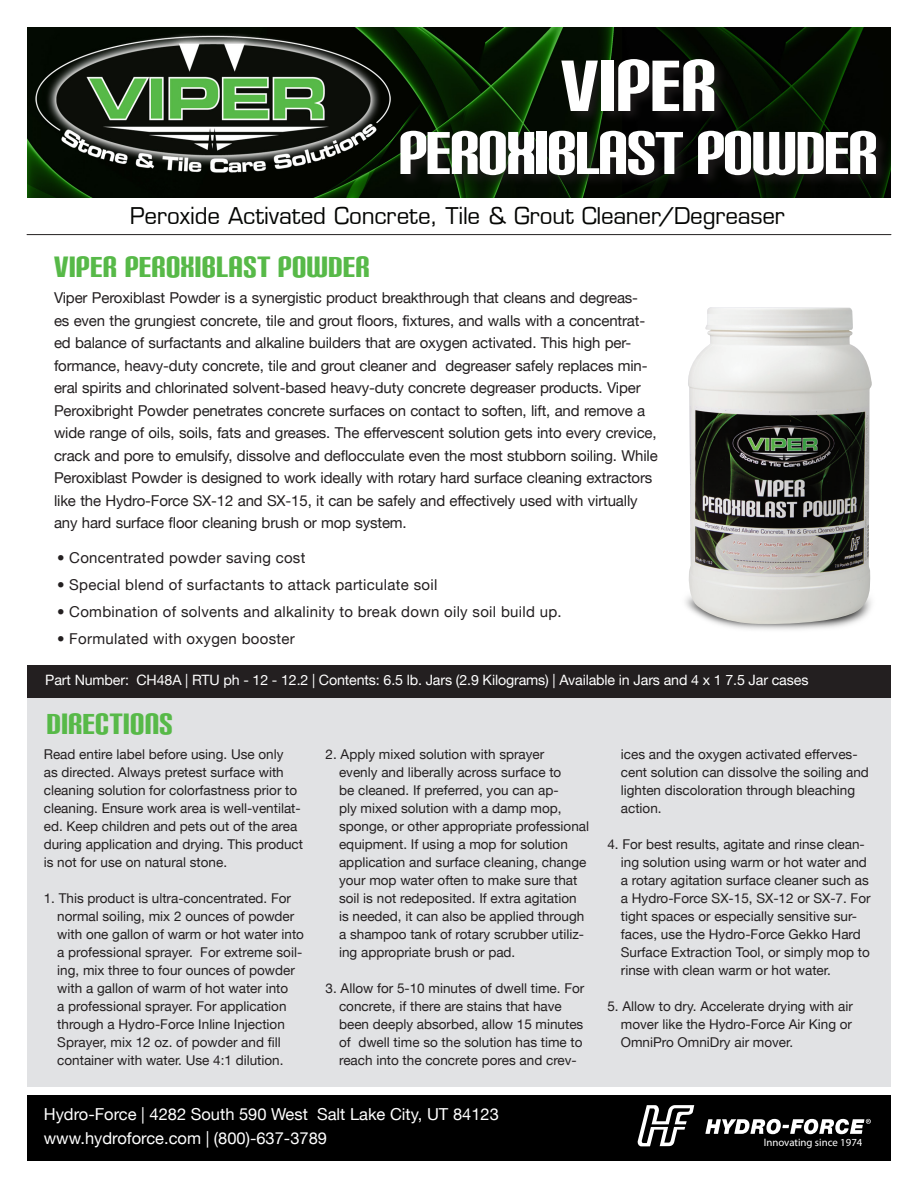
<style>
.page{position:relative;width:918px;height:1188px;background:#fff}
.page>*{position:absolute;margin:0;border:0;box-sizing:border-box;transform-origin:0 0}
.t1{font:86.4px "Carbon Block";color:#fff}
.t2{font:72px "Carbon Block";letter-spacing:-.02em;color:#fff}
.t3{font:28.5px "Carbon Bl";letter-spacing:.005em;color:#57b948}
.t4{font:22.5px "Eurostile";letter-spacing:-.01em;color:#040503}
.t5{font:16.5px "Helvetica Neue LT";color:#fff}
.t6{font:15px/22.5px "Helvetica Neue LT";letter-spacing:-.01em;color:#231f20}
.t7{font:15px "Helvetica Neue LT";letter-spacing:.02em;color:#231f20}
.t8{font:14.25px "Helvetica Neue LT";letter-spacing:-.01em;color:#fff}
.t9{font:13.5px/18px "Helvetica Neue LT";color:#231f20}
.t10{font:10.8px "Myriad Pro";color:#fff}
</style>
<div class="page">
<img style="left:27px;top:27px;width:864px;height:170px">
<div style="left:27px;top:1095px;width:864px;height:66px;background:#000"></div>
<div style="left:27px;top:698px;width:864px;height:388px;background:#e1e2e4"></div>
<hr style="left:27px;top:234px;width:864px;height:1px;background:#231f20">
<svg style="left:637px;top:1105px;width:57px;height:41px"></svg>
<svg style="left:705px;top:1119px;width:166px;height:15px"></svg>
<div style="left:27px;top:665px;width:864px;height:33px;background:#231f20"></div>
<div style="left:398px;top:56px;width:491px;height:133px;background:#231f20;opacity:.75"></div>
<img style="left:688px;top:307px;width:185px;height:317px">
<p class="t1" style="left:560px;top:44px;width:158px">VIPER</p>
<p class="t2" style="left:399px;top:118px;width:481px">PEROXIBLAST POWDER</p>
<p class="t4" style="left:130px;top:202px;width:656px">Peroxide Activated Concrete, Tile &amp; Grout Cleaner/Degreaser</p>
<p class="t3" style="left:54px;top:251px;width:317px">VIPER PEROXIBLAST POWDER</p>
<p class="t6" style="left:54px;top:287px;width:605px">Viper Peroxiblast Powder is a synergistic product breakthrough that cleans and degreas-<br>es even the grungiest concrete, tile and grout floors, fixtures, and walls with a concentrat&shy;ed balance of surfactants and alkaline builders that are oxygen activated. This high per&shy;formance, heavy-duty concrete, tile and grout cleaner and degreaser safely replaces min&shy;eral spirits and chlorinated solvent-based heavy-duty concrete degreaser products. Viper Peroxibright Powder penetrates concrete surfaces on contact to soften, lift, and remove a wide range of oils, soils, fats and greases. The effervescent solution gets into every crevice, crack and pore to emulsify, dissolve and deflocculate even the most stubborn soiling. While Peroxiblast Powder is designed to work ideally with rotary hard surface cleaning extractors like the Hydro-Force SX-12 and SX-15, it can be safely and effectively used with virtually any hard surface floor cleaning brush or mop system.</p>
<p class="t7" style="left:57px;top:549px;width:250px">• Concentrated powder saving cost</p>
<p class="t7" style="left:57px;top:576px;width:382px">• Special blend of surfactants to attack particulate soil</p>
<p class="t7" style="left:57px;top:603px;width:506px">• Combination of solvents and alkalinity to break down oily soil build up.</p>
<p class="t7" style="left:57px;top:630px;width:239px">• Formulated with oxygen booster</p>
<p class="t8" style="left:45px;top:671px;width:765px">Part Number: CH48A | RTU ph - 12 - 12.2 | Contents: 6.5 lb. Jars (2.9 Kilograms) | Available in Jars and 4 x 1 7.5 Jar cases</p>
<p class="t3" style="left:46px;top:708px;width:128px">DIRECTIONS</p>
<p class="t9" style="left:44px;top:745px;width:261px">Read entire label before using. Use only<br>as directed. Always pretest surface with cleaning solution for colorfastness prior to cleaning. Ensure work area is well-ventilat&shy;ed. Keep children and pets out of the area during application and drying. This product is not for use on natural stone.</p>
<p class="t9" style="left:57px;top:889px;width:248px;text-indent:-14px">1. This product is ultra-concentrated. For normal soiling, mix 2 ounces of powder with one gallon of warm or hot water into a professional sprayer. For extreme soil&shy;ing, mix three to four ounces of powder with a gallon of warm of hot water into<br>a professional sprayer. For application through a Hydro-Force Inline Injection Sprayer, mix 12 oz. of powder and fill container with water. Use 4:1 dilution.</p>
<p class="t9" style="left:339px;top:745px;width:252px;text-indent:-14px">2. Apply mixed solution with sprayer<br>evenly and liberally across surface to<br>be cleaned. If preferred, you can ap-<br>ply mixed solution with a damp mop, sponge, or other appropriate professional equipment. If using a mop for solution application and surface cleaning, change your mop water often to make sure that soil is not redeposited. If extra agitation is needed, it can also be applied through a shampoo tank of rotary scrubber utiliz&shy;ing appropriate brush or pad.</p>
<p class="t9" style="left:339px;top:979px;width:247px;text-indent:-14px">3. Allow for 5-10 minutes of dwell time. For concrete, if there are stains that have been deeply absorbed, allow 15 minutes of dwell time so the solution has time to reach into the concrete pores and crev-</p>
<p class="t5" style="left:44px;top:1104px;width:457px">Hydro-Force | 4282 South 590 West Salt Lake City, UT 84123</p>
<p class="t5" style="left:44px;top:1128px;width:285px">www.hydroforce.com | (800)-637-3789</p>
<p class="t9" style="left:621px;top:745px;width:250px">ices and the oxygen activated efferves&shy;cent solution can dissolve the soiling and lighten discoloration through bleaching action.</p>
<p class="t9" style="left:621px;top:835px;width:251px;text-indent:-14px">4. For best results, agitate and rinse clean&shy;ing solution using warm or hot water and a rotary agitation surface cleaner such as a Hydro-Force SX-15, SX-12 or SX-7. For tight spaces or especially sensitive sur&shy;faces, use the Hydro-Force Gekko Hard Surface Extraction Tool, or simply mop to rinse with clean warm or hot water.</p>
<p class="t9" style="left:621px;top:997px;width:233px;text-align:justify;text-indent:-14px">5. Allow to dry. Accelerate drying with air mover like the Hydro-Force Air King or OmniPro OmniDry air mover.</p>
<p class="t10" style="left:764px;top:1136px;width:100px">Innovating since 1974</p>
</div>
